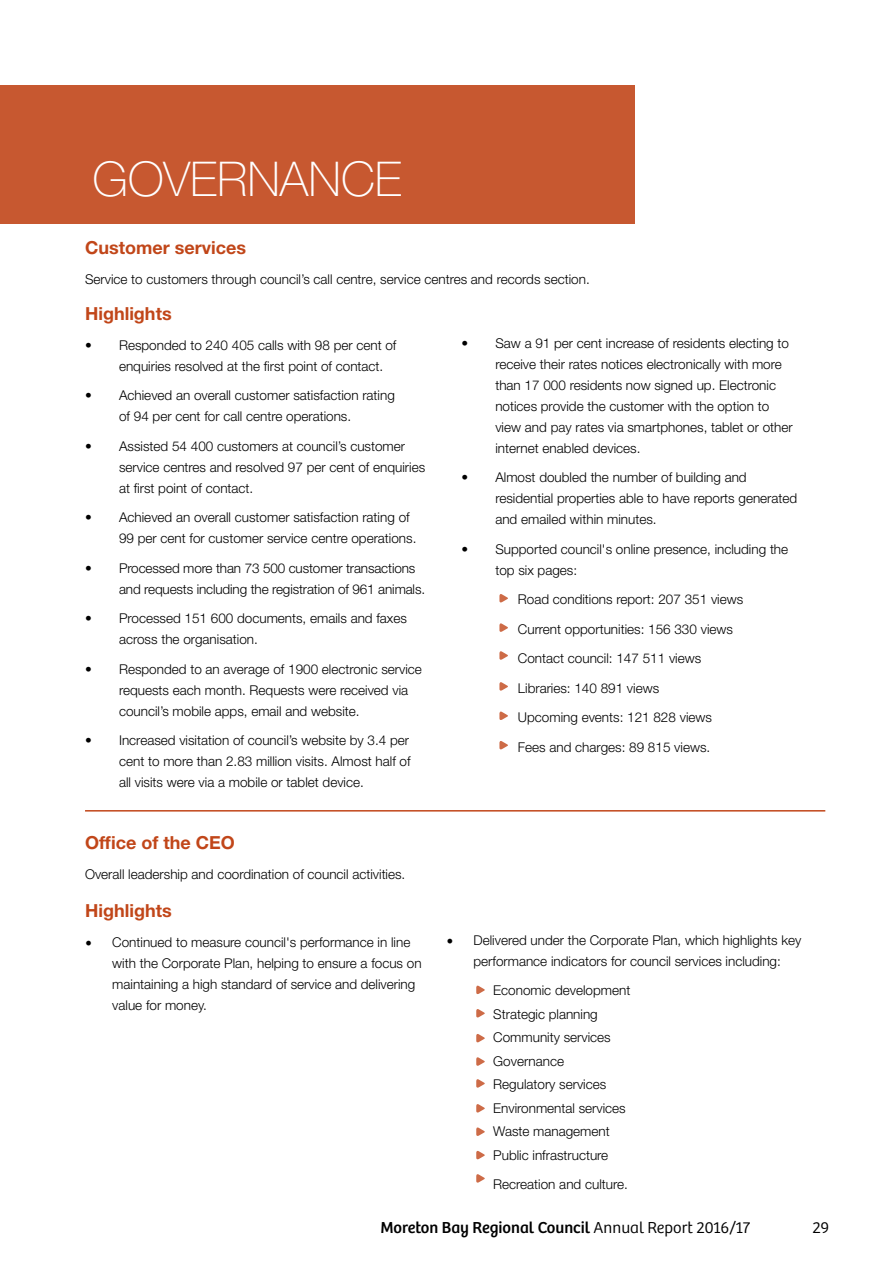
<style>
.page{position:relative;width:893px;height:1263px;background:#fff}
.page>*{position:absolute;margin:0;border:0;box-sizing:border-box;transform-origin:0 0}
.t1{font:100 48px "Helvetica Neue LT Std";color:#fff}
.t2{font:700 18px "Helvetica Neue LT Std";color:#c14619}
.t3{font:16.5px "Bree";letter-spacing:-.005em;color:#000}
.t4{font:300 16.5px "Bree";color:#000}
.t5{font:300 13.5px/21px "Helvetica Neue LT Std";color:#000}
.s1{font-family:"Minion Pro";font-weight:400;font-size:18px}
.s2{font-weight:300}
</style>
<div class="page">
<div style="left:0;top:86px;width:635px;height:138px;background:#c75830"></div>
<svg style="left:476px;top:985px;width:9px;height:9px"></svg>
<svg style="left:476px;top:1009px;width:9px;height:9px"></svg>
<svg style="left:476px;top:1034px;width:9px;height:9px"></svg>
<svg style="left:476px;top:1057px;width:9px;height:9px"></svg>
<svg style="left:476px;top:1079px;width:9px;height:9px"></svg>
<svg style="left:476px;top:1104px;width:9px;height:9px"></svg>
<svg style="left:476px;top:1127px;width:9px;height:9px"></svg>
<svg style="left:476px;top:1150px;width:9px;height:10px"></svg>
<svg style="left:476px;top:1174px;width:9px;height:9px"></svg>
<svg style="left:499px;top:594px;width:9px;height:9px"></svg>
<svg style="left:499px;top:623px;width:9px;height:9px"></svg>
<svg style="left:499px;top:651px;width:9px;height:9px"></svg>
<svg style="left:499px;top:682px;width:9px;height:9px"></svg>
<svg style="left:499px;top:711px;width:9px;height:9px"></svg>
<svg style="left:499px;top:741px;width:9px;height:9px"></svg>
<hr style="left:85px;top:810px;width:740px;height:1px;background:#c14619">
<h1 class="t1" style="left:92px;top:152px;width:279px">GOVERNANCE</h1>
<h2 class="t2" style="left:85px;top:237px;width:162px">Customer services</h2>
<p class="t5" style="left:85px;top:268px;width:506px">Service to customers through council’s call centre, service centres and records section.</p>
<h2 class="t2" style="left:85px;top:302px;width:88px">Highlights</h2>
<p class="t5" style="left:119px;top:334px;width:279px;text-indent:-34px">• Responded to 240 405 calls with 98 per cent of enquiries resolved at the first point of contact.</p>
<p class="t5" style="left:119px;top:384px;width:277px;text-indent:-34px">• Achieved an overall customer satisfaction rating of 94 per cent for call centre operations.</p>
<p class="t5" style="left:119px;top:435px;width:308px;text-indent:-34px">• Assisted 54 400 customers at council’s customer service centres and resolved 97 per cent of enquiries at first point of contact.</p>
<p class="t5" style="left:119px;top:506px;width:299px;text-indent:-34px">• Achieved an overall customer satisfaction rating of<br>99 per cent for customer service centre operations.</p>
<p class="t5" style="left:119px;top:557px;width:308px;text-indent:-34px">• Processed more than 73 500 customer transactions and requests including the registration of 961 animals.</p>
<p class="t5" style="left:119px;top:607px;width:289px;text-indent:-34px">• Processed 151 600 documents, emails and faxes across the organisation.</p>
<p class="t5" style="left:119px;top:658px;width:304px;text-indent:-34px">• Responded to an average of 1900 electronic service requests each month. Requests were received via council’s mobile apps, email and website.</p>
<p class="t5" style="left:119px;top:729px;width:293px;text-align:justify;text-indent:-34px">• Increased visitation of council’s website by 3.4 per cent to more than 2.83 million visits. Almost half of all visits were via a mobile or tablet device.</p>
<h2 class="t2" style="left:85px;top:832px;width:151px">Office of the CEO</h2>
<p class="t5" style="left:85px;top:863px;width:322px">Overall leadership and coordination of council activities.</p>
<p class="t5" style="left:495px;top:332px;width:299px;text-indent:-34px">• Saw a 91 per cent increase of residents electing to receive their rates notices electronically with more than 17 000 residents now signed up. Electronic notices provide the customer with the option to view and pay rates via smartphones, tablet or other internet enabled devices.</p>
<p class="t5" style="left:495px;top:466px;width:303px;text-indent:-34px">• Almost doubled the number of building and residential properties able to have reports generated and emailed within minutes.</p>
<p class="t5" style="left:495px;top:538px;width:294px;text-indent:-34px">• Supported council's online presence, including the top six pages:</p>
<p class="t5" style="left:518px;top:584px;width:227px;line-height:29.5px">Road conditions report: 207 351 views<br>Current opportunities: 156 330 views<br>Contact council: 147 511 views<br>Libraries: 140 891 views<br>Upcoming events: 121 828 views<br>Fees and charges: 89 815 views.</p>
<h2 class="t2" style="left:85px;top:899px;width:88px">Highlights</h2>
<p class="t5" style="left:112px;top:931px;width:311px;text-indent:-27px"><span class="s1">•</span> Continued to measure council's performance in line with the Corporate Plan, helping to ensure a focus on maintaining a high standard of service and delivering value for money.</p>
<p class="t5" style="left:446px;top:929px;width:356px;text-align:center"><span class="s1">•</span> Delivered under the Corporate Plan, which highlights key performance indicators for council services including:</p>
<p class="t5" style="left:493px;top:978px;width:139px;line-height:23.5px">Economic development<br>Strategic planning<br>Community services<br>Governance<br>Regulatory services<br>Environmental services<br>Waste management<br>Public infrastructure</p>
<p class="t5" style="left:493px;top:1173px;width:136px">Recreation and culture.</p>
<p class="t3" style="left:381px;top:1217px;width:371px">Moreton Bay Regional Council <span class="s2">Annual Report 2016/17</span></p>
<p class="t4" style="left:813px;top:1218px;width:18px">29</p>
</div>
